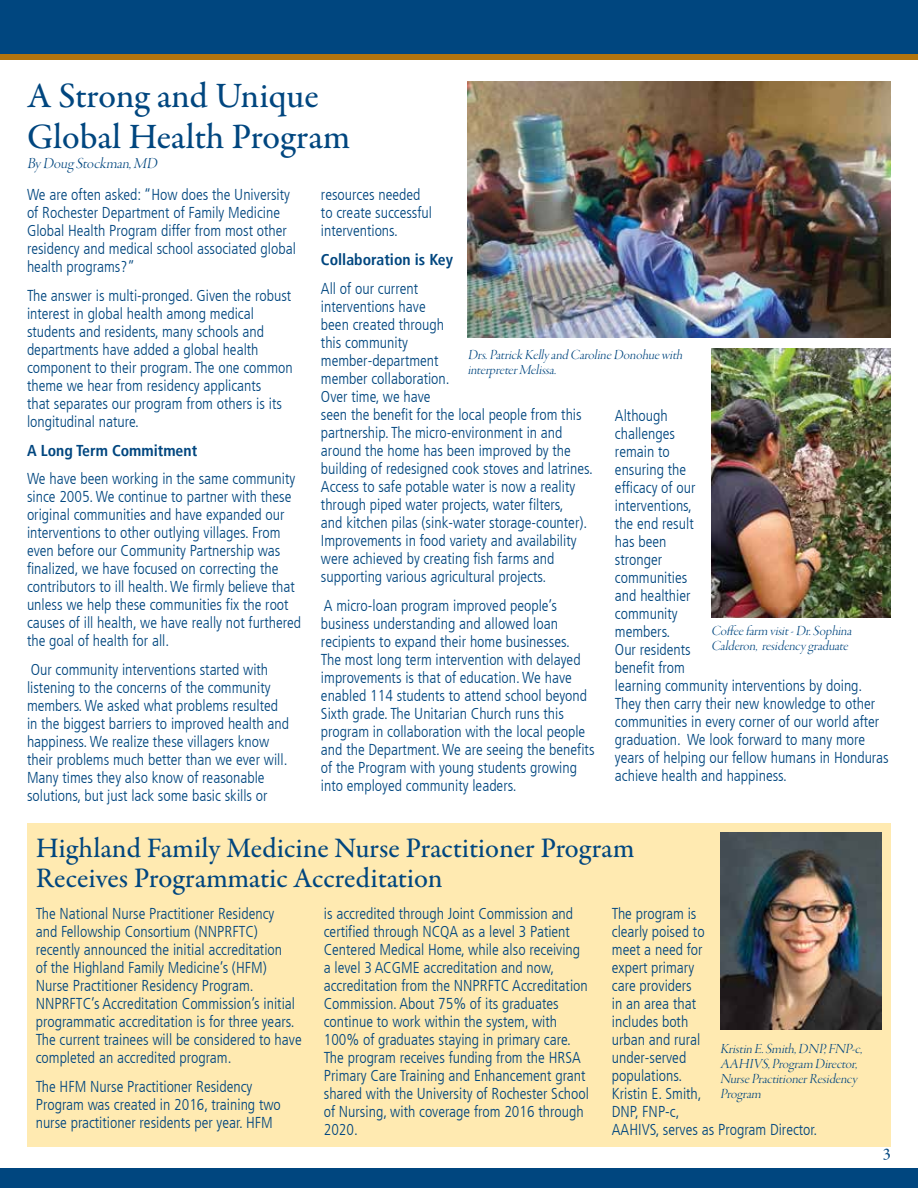
<style>
.page{position:relative;width:918px;height:1188px;background:#fff}
.page>*{position:absolute;margin:0;border:0;box-sizing:border-box;transform-origin:0 0}
.t1{font:500 36px/40.5px "Garamond Premr Pro";color:#00467f}
.t2{font:500 28.5px/30px "Garamond Premr Pro";color:#00467f}
.t3{font:500 16.5px "Garamond Premr Pro";color:#00467f}
.t4{font:300 condensed 15.75px/18px "Frutiger";color:#00467f}
.t5{font:700 condensed 15.75px "Frutiger";color:#00467f}
.t6{font:italic 15.75px "Garamond Premr Pro Lt Disp";color:#00467f}
.t7{font:italic 14.25px/15px "Garamond Premr Pro Lt Disp";letter-spacing:-.205em;color:#00467f}
</style>
<div class="page">
<div style="left:27px;top:824px;width:864px;height:324px;background:#ffeab1"></div>
<div style="left:0;top:1169px;width:918px;height:19px;background:#00467f"></div>
<div style="left:0;top:0;width:918px;height:54px;background:#00467f"></div>
<div style="left:0;top:54px;width:918px;height:5px;background:#b2740e"></div>
<img style="left:468px;top:81px;width:423px;height:256px">
<img style="left:711px;top:349px;width:180px;height:269px">
<img style="left:720px;top:832px;width:162px;height:197px">
<h1 class="t1" style="left:27px;top:76px;width:325px">A Strong and Unique<br>Global Health Program</h1>
<p class="t6" style="left:27px;top:155px;width:135px">By Doug Stockman,MD</p>
<p class="t4" style="left:27px;top:186px;width:270px">We are often asked: “How does the University of Rochester Department of Family Medicine Global Health Program differ from most other residency and medical school associated global health programs?”</p>
<p class="t4" style="left:27px;top:287px;width:267px">The answer is multi-pronged. Given the robust interest in global health among medical students and residents, many schools and departments have added a global health component to their program. The one common theme we hear from residency applicants<br>that separates our program from others is its longitudinal nature.</p>
<p class="t5" style="left:27px;top:441px;width:172px">A Long Term Commitment</p>
<p class="t4" style="left:27px;top:470px;width:276px">We have been working in the same community since 2005. We continue to partner with these original communities and have expanded our interventions to other outlying villages. From even before our Community Partnership was finalized, we have focused on correcting the contributors to ill health. We firmly believe that unless we help these communities fix the root causes of ill health, we have really not furthered the goal of health for all.</p>
<p class="t4" style="left:27px;top:661px;width:264px">Our community interventions started with listening to the concerns of the community members. We asked what problems resulted in the biggest barriers to improved health and happiness. We realize these villagers know their problems much better than we ever will.<br>Many times they also know of reasonable solutions, but just lack some basic skills or</p>
<p class="t4" style="left:321px;top:186px;width:113px">resources needed to create successful interventions.</p>
<p class="t5" style="left:321px;top:250px;width:134px">Collaboration is Key</p>
<p class="t4" style="left:321px;top:280px;width:273px">All of our current<br>interventions have<br>been created through<br>this community<br>member-department<br>member collaboration.<br>Over time, we have<br>seen the benefit for the local people from this partnership. The micro-environment in and around the home has been improved by the building of redesigned cook stoves and latrines.<br>Access to safe potable water is now a reality through piped water projects, water filters,<br>and kitchen pilas (sink-water storage-counter).<br>Improvements in food variety and availability were achieved by creating fish farms and supporting various agricultural projects.</p>
<p class="t4" style="left:321px;top:596px;width:275px">A micro-loan program improved people’s business understanding and allowed loan recipients to expand their home businesses.<br>The most long term intervention with delayed improvements is that of education. We have enabled 114 students to attend school beyond Sixth grade. The Unitarian Church runs this program in collaboration with the local people and the Department. We are seeing the benefits of the Program with young students growing into employed community leaders.</p>
<p class="t7" style="left:468px;top:348px;width:219px">Drs.Patrick Kelly and CarolineDonohuewith interpreterMelissa.</p>
<p class="t4" style="left:615px;top:406px;width:275px">Although<br>challenges<br>remain to<br>ensuring the<br>efficacy of our<br>interventions,<br>the end result<br>has been<br>stronger<br>communities<br>and healthier<br>community<br>members.<br>Our residents<br>benefit from<br>learning community interventions by doing.<br>They then carry their new knowledge to other communities in every corner of our world after graduation. We look forward to many more years of helping our fellow humans in Honduras achieve health and happiness.</p>
<p class="t7" style="left:711px;top:623px;width:145px">Coffeefarm visit-Dr.Sophina<br>Calderon, residency graduate</p>
<h2 class="t2" style="left:36px;top:834px;width:600px">Highland Family Medicine Nurse Practitioner Program<br>Receives Programmatic Accreditation</h2>
<p class="t4" style="left:36px;top:905px;width:268px">The National Nurse Practitioner Residency<br>and Fellowship Consortium (NNPRFTC) recently announced the initial accreditation<br>of the Highland Family Medicine’s (HFM)<br>Nurse Practitioner Residency Program.<br>NNPRFTC’s Accreditation Commission’s initial programmatic accreditation is for three years.<br>The current trainees will be considered to have completed an accredited program.</p>
<p class="t4" style="left:36px;top:1077px;width:247px">The HFM Nurse Practitioner Residency<br>Program was created in 2016, training two nurse practitioner residents per year. HFM</p>
<p class="t4" style="left:324px;top:905px;width:267px">is accredited through Joint Commission and certified through NCQA as a level 3 Patient Centered Medical Home, while also receiving a level 3 ACGME accreditation and now, accreditation from the NNPRFTC Accreditation Commission. About 75% of its graduates continue to work within the system, with 100% of graduates staying in primary care.<br>The program receives funding from the HRSA Primary Care Training and Enhancement grant shared with the University of Rochester School of Nursing, with coverage from 2016 through 2020.</p>
<p class="t4" style="left:612px;top:905px;width:207px">The program is<br>clearly poised to<br>meet a need for<br>expert primary<br>care providers<br>in an area that<br>includes both<br>urban and rural<br>under-served<br>populations.<br>Kristin E. Smith,<br>DNP, FNP-c,<br>AAHIVS, serves as Program Director.</p>
<p class="t7" style="left:720px;top:1042px;width:146px">Kristin E.Smith,DNP,FNP-c,<br>AAHIVS,Program Director,<br>NursePractitionerResidency<br>Program</p>
<p class="t3" style="left:883px;top:1144px;width:10px">3</p>
</div>
